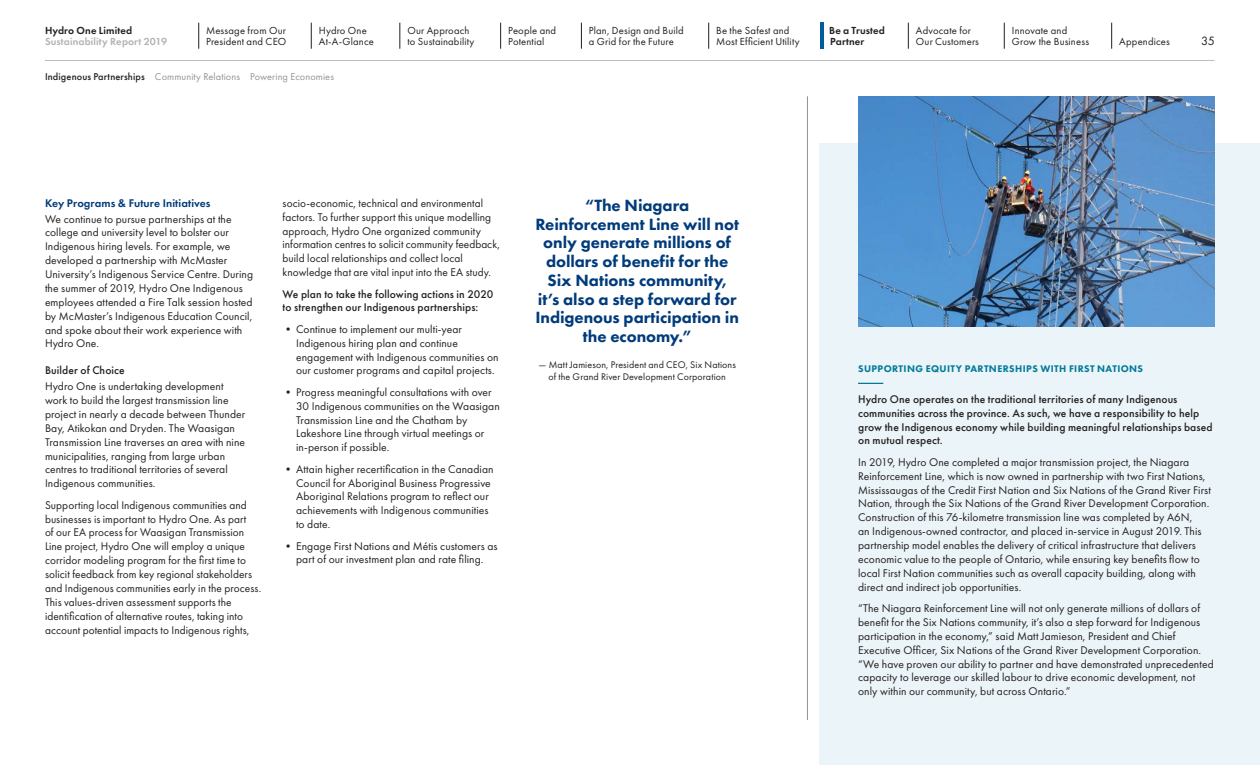
<style>
.page{position:relative;width:1260px;height:765px;background:#fff}
.page>*{position:absolute;margin:0;border:0;box-sizing:border-box;transform-origin:0 0}
.t1{font:800 16.88px/18.8px "Futura PT";letter-spacing:-.005em;color:#013b7a;text-align:center}
.t2{font:12.5px "Futura PT";color:#231f20}
.t3{font:11.5px/13.9px "Futura PT";letter-spacing:.005em;color:#231f20}
.t4{font:500 11.5px/13.9px "Futura PT";letter-spacing:.01em;color:#231f20}
.t5{font:600 11.5px "Futura PT";letter-spacing:.005em;color:#013b7a}
.t6{font:10.62px/11.2px "Futura PT";letter-spacing:.015em;color:#231f20}
.t7{font:600 10.62px/11.2px "Futura PT";letter-spacing:.01em;color:#231f20}
.t8{font:600 10.62px "Futura PT";letter-spacing:.01em;color:#b2b3b7}
.t9{font:10.25px "Futura PT";letter-spacing:.01em;color:#939598}
.t10{font:10px/12.5px "Futura PT";letter-spacing:.01em;color:#231f20;text-align:center}
.t11{font:800 10px "Futura PT";letter-spacing:.04em;color:#017a9a}
.s1{font-weight:500;color:#231f20}
</style>
<div class="page">
<svg style="left:199px;top:23px;width:1px;height:26px"></svg>
<svg style="left:311px;top:23px;width:1px;height:26px"></svg>
<svg style="left:400px;top:23px;width:1px;height:26px"></svg>
<svg style="left:1111px;top:23px;width:1px;height:26px"></svg>
<svg style="left:908px;top:23px;width:1px;height:26px"></svg>
<svg style="left:1004px;top:23px;width:1px;height:26px"></svg>
<svg style="left:581px;top:23px;width:1px;height:26px"></svg>
<svg style="left:708px;top:23px;width:1px;height:26px"></svg>
<svg style="left:500px;top:23px;width:1px;height:26px"></svg>
<hr style="left:820px;top:23px;width:3px;height:26px;background:#005d9a">
<div style="left:820px;top:144px;width:440px;height:621px;background:#ebf4f8"></div>
<hr style="left:45px;top:60px;width:1170px;height:1px;background:#bcbdc0">
<svg style="left:858px;top:383px;width:25px;height:1px"></svg>
<hr style="left:807px;top:96px;width:1px;height:624px;background:#939598">
<img style="left:858px;top:96px;width:357px;height:231px">
<p class="t7" style="left:45px;top:24px;width:89px">Hydro One Limited</p>
<p class="t8" style="left:45px;top:35px;width:124px">Sustainability Report 2019</p>
<p class="t6" style="left:206px;top:24px;width:82px">Message from Our<br>President and CEO</p>
<p class="t6" style="left:319px;top:24px;width:57px">Hydro One<br>At-A-Glance</p>
<p class="t6" style="left:407px;top:24px;width:68px">Our Approach to Sustainability</p>
<p class="t6" style="left:1119px;top:36px;width:52px">Appendices</p>
<p class="t6" style="left:589px;top:24px;width:96px">Plan, Design and Build a Grid for the Future</p>
<p class="t6" style="left:716px;top:24px;width:85px">Be the Safest and<br>Most Efficient Utility</p>
<p class="t6" style="left:916px;top:24px;width:65px">Advocate for<br>Our Customers</p>
<p class="t6" style="left:1012px;top:24px;width:79px">Innovate and<br>Grow the Business</p>
<p class="t6" style="left:508px;top:24px;width:49px">People and<br>Potential</p>
<p class="t7" style="left:829px;top:24px;width:57px">Be a Trusted<br>Partner</p>
<p class="t9" style="left:45px;top:71px;width:291px"><span class="s1">Indigenous Partnerships</span> Community Relations Powering Economies</p>
<p class="t2" style="left:1201px;top:33px;width:15px">35</p>
<h3 class="t5" style="left:45px;top:196px;width:167px">Key Programs &amp; Future Initiatives</h3>
<p class="t3" style="left:45px;top:212px;width:210px">We continue to pursue partnerships at the college and university level to bolster our Indigenous hiring levels. For example, we developed a partnership with McMaster University’s Indigenous Service Centre. During the summer of 2019, Hydro One Indigenous employees attended a Fire Talk session hosted by McMaster’s Indigenous Education Council, and spoke about their work experience with Hydro One.</p>
<h4 class="t4" style="left:45px;top:364px;width:81px">Builder of Choice</h4>
<p class="t3" style="left:45px;top:379px;width:202px">Hydro One is undertaking development work to build the largest transmission line project in nearly a decade between Thunder Bay, Atikokan and Dryden. The Waasigan Transmission Line traverses an area with nine municipalities, ranging from large urban centres to traditional territories of several Indigenous communities.</p>
<p class="t3" style="left:45px;top:498px;width:218px">Supporting local Indigenous communities and businesses is important to Hydro One. As part<br>of our EA process for Waasigan Transmission Line project, Hydro One will employ a unique corridor modeling program for the first time to solicit feedback from key regional stakeholders and Indigenous communities early in the process.<br>This values-driven assessment supports the identification of alternative routes, taking into account potential impacts to Indigenous rights,</p>
<p class="t3" style="left:283px;top:196px;width:219px">socio-economic, technical and environmental factors. To further support this unique modelling approach, Hydro One organized community information centres to solicit community feedback, build local relationships and collect local knowledge that are vital input into the EA study.</p>
<p class="t4" style="left:283px;top:287px;width:212px">We plan to take the following actions in 2020 to strengthen our Indigenous partnerships:</p>
<p class="t3" style="left:296px;top:322px;width:204px;text-indent:-14px">• Continue to implement our multi-year Indigenous hiring plan and continue engagement with Indigenous communities on our customer programs and capital projects.</p>
<p class="t3" style="left:296px;top:385px;width:205px;text-indent:-14px">• Progress meaningful consultations with over 30 Indigenous communities on the Waasigan Transmission Line and the Chatham by Lakeshore Line through virtual meetings or in-person if possible.</p>
<p class="t3" style="left:296px;top:462px;width:199px;text-indent:-14px">• Attain higher recertification in the Canadian Council for Aboriginal Business Progressive Aboriginal Relations program to reflect our achievements with Indigenous communities to date.</p>
<p class="t3" style="left:283px;top:539px;width:216px;text-align:center">• Engage First Nations and Métis customers as part of our investment plan and rate filing.</p>
<p class="t1" style="left:535px;top:196px;width:205px">“The Niagara<br>Reinforcement Line will not only generate millions of dollars of benefit for the<br>Six Nations community, it’s also a step forward for<br>Indigenous participation in the economy.”</p>
<p class="t10" style="left:539px;top:358px;width:199px">— Matt Jamieson, President and CEO, Six Nations of the Grand River Development Corporation</p>
<h3 class="t11" style="left:858px;top:362px;width:286px">SUPPORTING EQUITY PARTNERSHIPS WITH FIRST NATIONS</h3>
<p class="t4" style="left:858px;top:392px;width:356px">Hydro One operates on the traditional territories of many Indigenous communities across the province. As such, we have a responsibility to help grow the Indigenous economy while building meaningful relationships based on mutual respect.</p>
<p class="t3" style="left:858px;top:455px;width:354px">In 2019, Hydro One completed a major transmission project, the Niagara Reinforcement Line, which is now owned in partnership with two First Nations, Mississaugas of the Credit First Nation and Six Nations of the Grand River First Nation, through the Six Nations of the Grand River Development Corporation.<br>Construction of this 76-kilometre transmission line was completed by A6N,<br>an Indigenous-owned contractor, and placed in-service in August 2019. This partnership model enables the delivery of critical infrastructure that delivers economic value to the people of Ontario, while ensuring key benefits flow to local First Nation communities such as overall capacity building, along with direct and indirect job opportunities.</p>
<p class="t3" style="left:858px;top:601px;width:357px">“The Niagara Reinforcement Line will not only generate millions of dollars of benefit for the Six Nations community, it’s also a step forward for Indigenous participation in the economy,” said Matt Jamieson, President and Chief Executive Officer, Six Nations of the Grand River Development Corporation. “We have proven our ability to partner and have demonstrated unprecedented capacity to leverage our skilled labour to drive economic development, not only within our community, but across Ontario.”</p>
</div>
